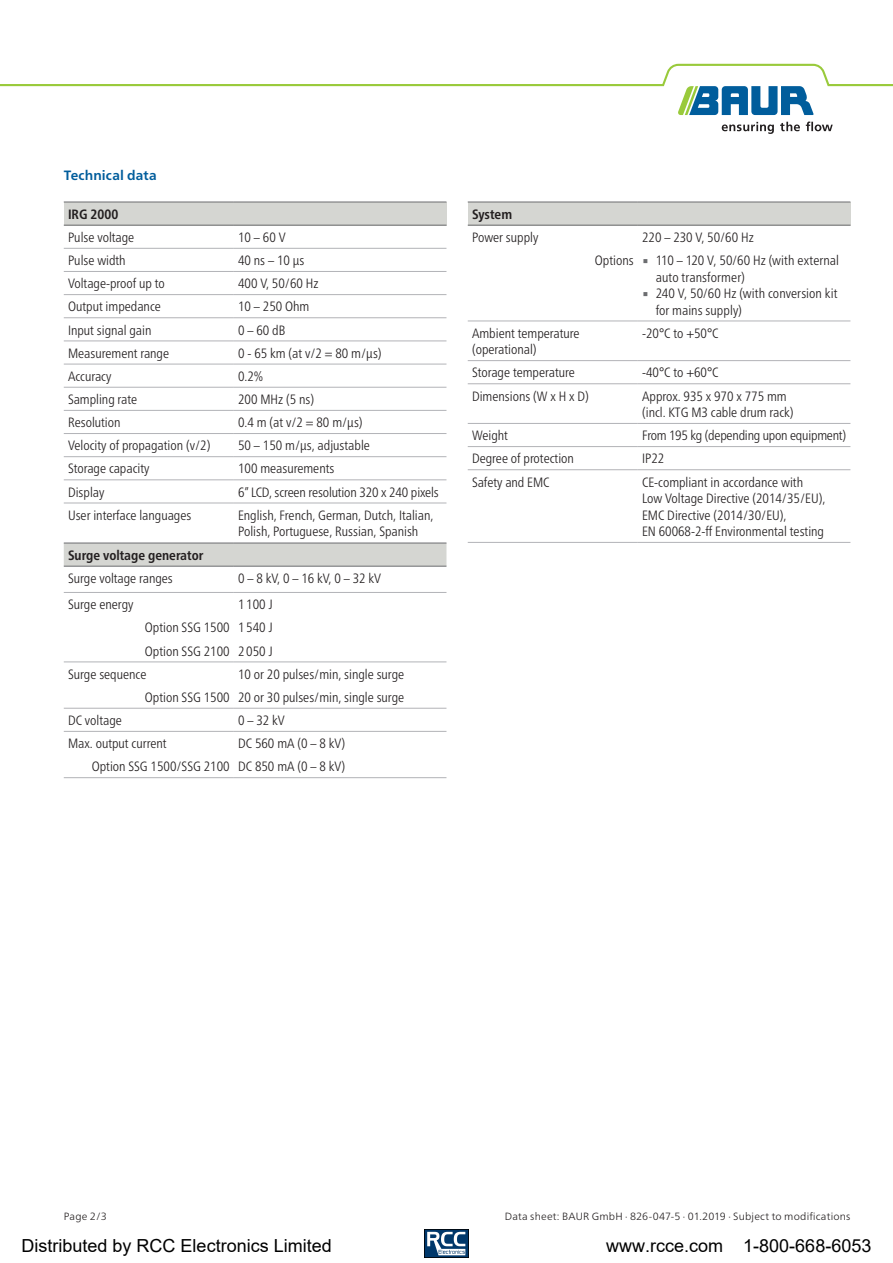
<style>
.page{position:relative;width:893px;height:1263px;background:#fff}
.page>*{position:absolute;margin:0;border:0;box-sizing:border-box;transform-origin:0 0}
.t1{font:18px "Arial";color:#000}
.t2{font:300 condensed 13.5px/16.5px "Frutiger Neue LTW1 G";color:#231f20}
.t3{font:700 condensed 13.5px "Frutiger Neue LTW1 G";color:#231f20}
.t4{font:700 13.5px "Frutiger Neue LTW1 G";letter-spacing:.01em;color:#005d9c}
.t5{font:300 10.5px "Frutiger Neue LTW1 G";letter-spacing:.015em;color:#231f20}
.s1{font-family:"Lucida Sans Unicode";font-weight:400;font-stretch:normal;color:#6c6d70}
</style>
<div class="page">
<div style="left:64px;top:202px;width:382px;height:23px;background:#d5d6d2"></div>
<hr style="left:234px;top:271px;width:212px;height:1px;background:#b2b3b7">
<hr style="left:234px;top:294px;width:212px;height:1px;background:#b2b3b7">
<hr style="left:234px;top:317px;width:212px;height:1px;background:#b2b3b7">
<hr style="left:234px;top:341px;width:212px;height:1px;background:#b2b3b7">
<hr style="left:234px;top:364px;width:212px;height:1px;background:#b2b3b7">
<hr style="left:234px;top:387px;width:212px;height:1px;background:#b2b3b7">
<hr style="left:64px;top:410px;width:170px;height:1px;background:#b2b3b7">
<hr style="left:234px;top:410px;width:212px;height:1px;background:#b2b3b7">
<hr style="left:64px;top:433px;width:170px;height:1px;background:#b2b3b7">
<hr style="left:234px;top:433px;width:212px;height:1px;background:#b2b3b7">
<hr style="left:64px;top:456px;width:170px;height:1px;background:#b2b3b7">
<hr style="left:234px;top:456px;width:212px;height:1px;background:#b2b3b7">
<hr style="left:64px;top:479px;width:170px;height:1px;background:#b2b3b7">
<hr style="left:234px;top:479px;width:212px;height:1px;background:#b2b3b7">
<hr style="left:64px;top:503px;width:170px;height:1px;background:#b2b3b7">
<hr style="left:234px;top:503px;width:212px;height:1px;background:#b2b3b7">
<hr style="left:64px;top:202px;width:170px;height:1px;background:#6c6d70">
<hr style="left:234px;top:202px;width:212px;height:1px;background:#6c6d70">
<hr style="left:64px;top:225px;width:170px;height:1px;background:#6c6d70">
<hr style="left:234px;top:225px;width:212px;height:1px;background:#6c6d70">
<hr style="left:64px;top:248px;width:170px;height:1px;background:#b2b3b7">
<hr style="left:234px;top:248px;width:212px;height:1px;background:#b2b3b7">
<hr style="left:64px;top:271px;width:170px;height:1px;background:#b2b3b7">
<hr style="left:64px;top:294px;width:170px;height:1px;background:#b2b3b7">
<hr style="left:64px;top:317px;width:170px;height:1px;background:#b2b3b7">
<hr style="left:64px;top:341px;width:170px;height:1px;background:#b2b3b7">
<hr style="left:64px;top:364px;width:170px;height:1px;background:#b2b3b7">
<hr style="left:64px;top:387px;width:170px;height:1px;background:#b2b3b7">
<div style="left:64px;top:544px;width:382px;height:22px;background:#d5d6d2"></div>
<hr style="left:64px;top:543px;width:170px;height:1px;background:#6c6d70">
<hr style="left:64px;top:566px;width:170px;height:1px;background:#6c6d70">
<hr style="left:234px;top:543px;width:212px;height:1px;background:#6c6d70">
<hr style="left:234px;top:566px;width:212px;height:1px;background:#6c6d70">
<hr style="left:234px;top:592px;width:212px;height:1px;background:#b2b3b7">
<hr style="left:234px;top:661px;width:212px;height:1px;background:#b2b3b7">
<hr style="left:64px;top:708px;width:170px;height:1px;background:#b2b3b7">
<hr style="left:234px;top:708px;width:212px;height:1px;background:#b2b3b7">
<hr style="left:64px;top:731px;width:170px;height:1px;background:#b2b3b7">
<hr style="left:234px;top:731px;width:212px;height:1px;background:#b2b3b7">
<hr style="left:64px;top:777px;width:170px;height:1px;background:#b2b3b7">
<hr style="left:234px;top:777px;width:212px;height:1px;background:#b2b3b7">
<hr style="left:64px;top:592px;width:170px;height:1px;background:#b2b3b7">
<hr style="left:64px;top:661px;width:170px;height:1px;background:#b2b3b7">
<div style="left:468px;top:202px;width:382px;height:23px;background:#d5d6d2"></div>
<hr style="left:638px;top:225px;width:212px;height:1px;background:#6c6d70">
<hr style="left:638px;top:321px;width:212px;height:1px;background:#b2b3b7">
<hr style="left:468px;top:360px;width:170px;height:1px;background:#b2b3b7">
<hr style="left:638px;top:360px;width:212px;height:1px;background:#b2b3b7">
<hr style="left:468px;top:383px;width:170px;height:1px;background:#b2b3b7">
<hr style="left:638px;top:383px;width:212px;height:1px;background:#b2b3b7">
<hr style="left:468px;top:423px;width:170px;height:1px;background:#b2b3b7">
<hr style="left:638px;top:423px;width:212px;height:1px;background:#b2b3b7">
<hr style="left:468px;top:446px;width:170px;height:1px;background:#b2b3b7">
<hr style="left:638px;top:446px;width:212px;height:1px;background:#b2b3b7">
<hr style="left:468px;top:469px;width:170px;height:1px;background:#b2b3b7">
<hr style="left:638px;top:469px;width:212px;height:1px;background:#b2b3b7">
<hr style="left:468px;top:542px;width:170px;height:1px;background:#b2b3b7">
<hr style="left:638px;top:542px;width:212px;height:1px;background:#b2b3b7">
<hr style="left:468px;top:202px;width:170px;height:1px;background:#6c6d70">
<hr style="left:638px;top:202px;width:212px;height:1px;background:#6c6d70">
<hr style="left:468px;top:225px;width:170px;height:1px;background:#6c6d70">
<hr style="left:468px;top:321px;width:170px;height:1px;background:#b2b3b7">
<svg style="left:722px;top:122px;width:52px;height:12px"></svg>
<svg style="left:780px;top:122px;width:20px;height:9px"></svg>
<svg style="left:806px;top:122px;width:27px;height:9px"></svg>
<svg style="left:0;top:64px;width:893px;height:51px"></svg>
<img style="left:424px;top:1229px;width:45px;height:28px">
<p class="t4" style="left:64px;top:166px;width:94px">Technical data</p>
<p class="t3" style="left:68px;top:204px;width:52px">IRG 2000</p>
<p class="t2" style="left:68px;top:228px;width:68px">Pulse voltage</p>
<p class="t2" style="left:238px;top:228px;width:49px">10 – 60 V</p>
<p class="t2" style="left:68px;top:251px;width:59px">Pulse width</p>
<p class="t2" style="left:238px;top:251px;width:68px">40 ns – 10 µs</p>
<p class="t2" style="left:68px;top:274px;width:98px">Voltage-proof up to</p>
<p class="t2" style="left:238px;top:274px;width:82px">400 V, 50/60 Hz</p>
<p class="t2" style="left:68px;top:297px;width:94px">Output impedance</p>
<p class="t2" style="left:238px;top:297px;width:73px">10 – 250 Ohm</p>
<p class="t2" style="left:68px;top:321px;width:85px">Input signal gain</p>
<p class="t2" style="left:238px;top:321px;width:49px">0 – 60 dB</p>
<p class="t2" style="left:68px;top:344px;width:103px">Measurement range</p>
<p class="t2" style="left:238px;top:344px;width:145px">0 - 65 km (at v/2 = 80 m/μs)</p>
<p class="t2" style="left:68px;top:367px;width:45px">Accuracy</p>
<p class="t2" style="left:238px;top:367px;width:27px">0.2%</p>
<p class="t2" style="left:68px;top:390px;width:71px">Sampling rate</p>
<p class="t2" style="left:238px;top:390px;width:77px">200 MHz (5 ns)</p>
<p class="t2" style="left:68px;top:413px;width:54px">Resolution</p>
<p class="t2" style="left:238px;top:413px;width:126px">0.4 m (at v/2 = 80 m/µs)</p>
<p class="t2" style="left:68px;top:436px;width:144px">Velocity of propagation (v/2)</p>
<p class="t2" style="left:238px;top:436px;width:133px">50 – 150 m/µs, adjustable</p>
<p class="t2" style="left:68px;top:459px;width:83px">Storage capacity</p>
<p class="t2" style="left:238px;top:459px;width:98px">100 measurements</p>
<p class="t2" style="left:68px;top:483px;width:38px">Display</p>
<p class="t2" style="left:238px;top:483px;width:202px">6” LCD, screen resolution 320 x 240 pixels</p>
<p class="t2" style="left:68px;top:506px;width:125px">User interface languages</p>
<p class="t2" style="left:238px;top:506px;width:197px">English, French, German, Dutch, Italian,<br>Polish, Portuguese, Russian, Spanish</p>
<p class="t3" style="left:68px;top:545px;width:137px">Surge voltage generator</p>
<p class="t2" style="left:68px;top:569px;width:106px">Surge voltage ranges</p>
<p class="t2" style="left:238px;top:569px;width:145px">0 – 8 kV, 0 – 16 kV, 0 – 32 kV</p>
<p class="t2" style="left:68px;top:595px;width:67px">Surge energy</p>
<p class="t2" style="left:238px;top:595px;width:36px">1 100 J</p>
<p class="t2" style="left:145px;top:618px;width:129px">Option SSG 1500 1 540 J</p>
<p class="t2" style="left:145px;top:641px;width:129px">Option SSG 2100 2 050 J</p>
<p class="t2" style="left:68px;top:665px;width:80px">Surge sequence</p>
<p class="t2" style="left:145px;top:661px;width:261px;line-height:23.1px;text-align:right">10 or 20 pulses/min, single surge<br>Option SSG 1500 20 or 30 pulses/min, single surge</p>
<p class="t2" style="left:68px;top:711px;width:55px">DC voltage</p>
<p class="t2" style="left:238px;top:711px;width:48px">0 – 32 kV</p>
<p class="t2" style="left:68px;top:734px;width:100px">Max. output current</p>
<p class="t2" style="left:92px;top:731px;width:255px;line-height:23.1px;text-align:right">DC 560 mA (0 – 8 kV)<br>Option SSG 1500/SSG 2100 DC 850 mA (0 – 8 kV)</p>
<p class="t3" style="left:472px;top:204px;width:42px">System</p>
<p class="t2" style="left:472px;top:228px;width:68px">Power supply</p>
<p class="t2" style="left:595px;top:225px;width:246px;line-height:23.1px;text-indent:47px">220 – 230 V, 50/60 Hz<br>Options <span class="s1">▪</span> 110 – 120 V, 50/60 Hz (with external</p>
<p class="t2" style="left:656px;top:268px;width:91px">auto transformer)</p>
<p class="t2" style="left:656px;top:284px;width:183px;text-indent:-14px"><span class="s1">▪</span> 240 V, 50/60 Hz (with conversion kit for mains supply)</p>
<p class="t2" style="left:472px;top:324px;width:109px">Ambient temperature (operational)</p>
<p class="t2" style="left:642px;top:324px;width:78px">-20°C to +50°C</p>
<p class="t2" style="left:472px;top:363px;width:104px">Storage temperature</p>
<p class="t2" style="left:642px;top:363px;width:78px">-40°C to +60°C</p>
<p class="t2" style="left:472px;top:386px;width:118px">Dimensions (W x H x D)</p>
<p class="t2" style="left:642px;top:386px;width:153px">Approx. 935 x 970 x 775 mm (incl. KTG M3 cable drum rack)</p>
<p class="t2" style="left:472px;top:426px;width:37px">Weight</p>
<p class="t2" style="left:642px;top:426px;width:206px">From 195 kg (depending upon equipment)</p>
<p class="t2" style="left:472px;top:449px;width:103px">Degree of protection</p>
<p class="t2" style="left:642px;top:449px;width:24px">IP22</p>
<p class="t2" style="left:472px;top:472px;width:79px">Safety and EMC</p>
<p class="t2" style="left:642px;top:472px;width:185px">CE-compliant in accordance with Low Voltage Directive (2014/35/EU), EMC Directive (2014/30/EU),<br>EN 60068-2-ff Environmental testing</p>
<p class="t5" style="left:505px;top:1208px;width:347px">Data sheet: BAUR GmbH · 826-047-5 · 01.2019 · Subject to modifications</p>
<p class="t5" style="left:64px;top:1208px;width:45px">Page 2/3</p>
<h1 class="t1" style="left:22px;top:1233px;width:312px">Distributed by RCC Electronics Limited</h1>
<h1 class="t1" style="left:606px;top:1233px;width:267px">www.rcce.com 1-800-668-6053</h1>
</div>
